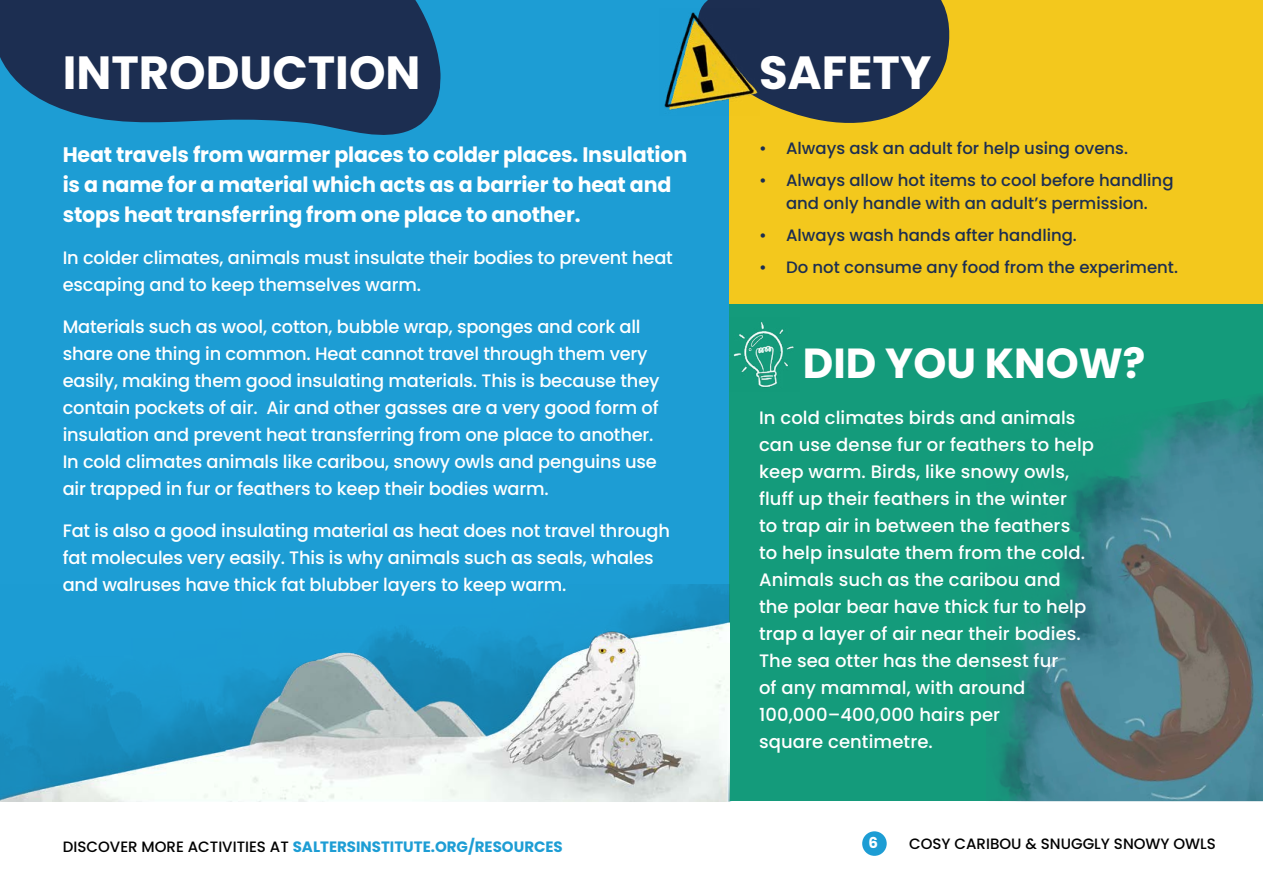
<style>
.page{position:relative;width:1263px;height:893px;background:#fff}
.page>*{position:absolute;margin:0;border:0;box-sizing:border-box;transform-origin:0 0}
.t1{font:700 46.5px "Poppins";color:#fff}
.t2{font:700 42px "Poppins";color:#fff}
.t3{font:700 21px/30px "Poppins";letter-spacing:-.01em;color:#fff}
.t4{font:500 18px/27px "Poppins";letter-spacing:-.01em;color:#fff}
.t5{font:500 16.5px/23.2px "Poppins";color:#1c2e51;text-align:center}
.t6{font:700 15px "Poppins";color:#1d9dd4}
.t7{font:500 15px "Poppins";color:#000}
.t8{font:700 15px "Poppins";color:#fff}
.s1{font-weight:500;color:#000}
</style>
<div class="page">
<div style="left:0;top:0;width:729px;height:585px;background:#1d9dd4"></div>
<div style="left:729px;top:304px;width:534px;height:497px;background:#149b7b"></div>
<img style="left:0;top:585px;width:729px;height:216px">
<img style="left:996px;top:396px;width:267px;height:405px">
<svg style="left:0;top:0;width:441px;height:140px;background:#1c4066"></svg>
<div style="left:729px;top:0;width:534px;height:304px;background:#f3c81d"></div>
<svg style="left:696px;top:0;width:254px;height:132px"></svg>
<img style="left:660px;top:9px;width:99px;height:106px">
<img style="left:733px;top:322px;width:61px;height:66px">
<div style="left:862px;top:831px;width:25px;height:25px;background:#1d9dd4;border-radius:50%"></div>
<h2 class="t1" style="left:63px;top:46px;width:359px">INTRODUCTION</h2>
<p class="t3" style="left:63px;top:140px;width:626px">Heat travels from warmer places to colder places. Insulation is a name for a material which acts as a barrier to heat and stops heat transferring from one place to another.</p>
<p class="t4" style="left:63px;top:244px;width:612px">In colder climates, animals must insulate their bodies to prevent heat escaping and to keep themselves warm.</p>
<p class="t4" style="left:63px;top:313px;width:598px">Materials such as wool, cotton, bubble wrap, sponges and cork all share one thing in common. Heat cannot travel through them very easily, making them good insulating materials. This is because they contain pockets of air. Air and other gasses are a very good form of insulation and prevent heat transferring from one place to another.<br>In cold climates animals like caribou, snowy owls and penguins use air trapped in fur or feathers to keep their bodies warm.</p>
<p class="t4" style="left:63px;top:517px;width:609px">Fat is also a good insulating material as heat does not travel through fat molecules very easily. This is why animals such as seals, whales and walruses have thick fat blubber layers to keep warm.</p>
<h2 class="t1" style="left:759px;top:46px;width:174px">SAFETY</h2>
<p class="t5" style="left:759px;top:137px;width:370px">• Always ask an adult for help using ovens.</p>
<p class="t5" style="left:759px;top:169px;width:416px">• Always allow hot items to cool before handling and only handle with an adult’s permission.</p>
<p class="t5" style="left:759px;top:224px;width:319px">• Always wash hands after handling.</p>
<p class="t5" style="left:759px;top:256px;width:420px">• Do not consume any food from the experiment.</p>
<h2 class="t2" style="left:803px;top:339px;width:344px">DID YOU KNOW?</h2>
<p class="t4" style="left:759px;top:404px;width:336px">In cold climates birds and animals can use dense fur or feathers to help keep warm. Birds, like snowy owls, fluff up their feathers in the winter<br>to trap air in between the feathers<br>to help insulate them from the cold.<br>Animals such as the caribou and the polar bear have thick fur to help trap a layer of air near their bodies.<br>The sea otter has the densest fur<br>of any mammal, with around<br>100,000–400,000 hairs per<br>square centimetre.</p>
<p class="t6" style="left:63px;top:838px;width:501px"><span class="s1">DISCOVER MORE ACTIVITIES AT</span> SALTERSINSTITUTE.ORG/RESOURCES</p>
<p class="t8" style="left:869px;top:834px;width:11px">6</p>
<p class="t7" style="left:909px;top:835px;width:308px">COSY CARIBOU &amp; SNUGGLY SNOWY OWLS</p>
</div>
